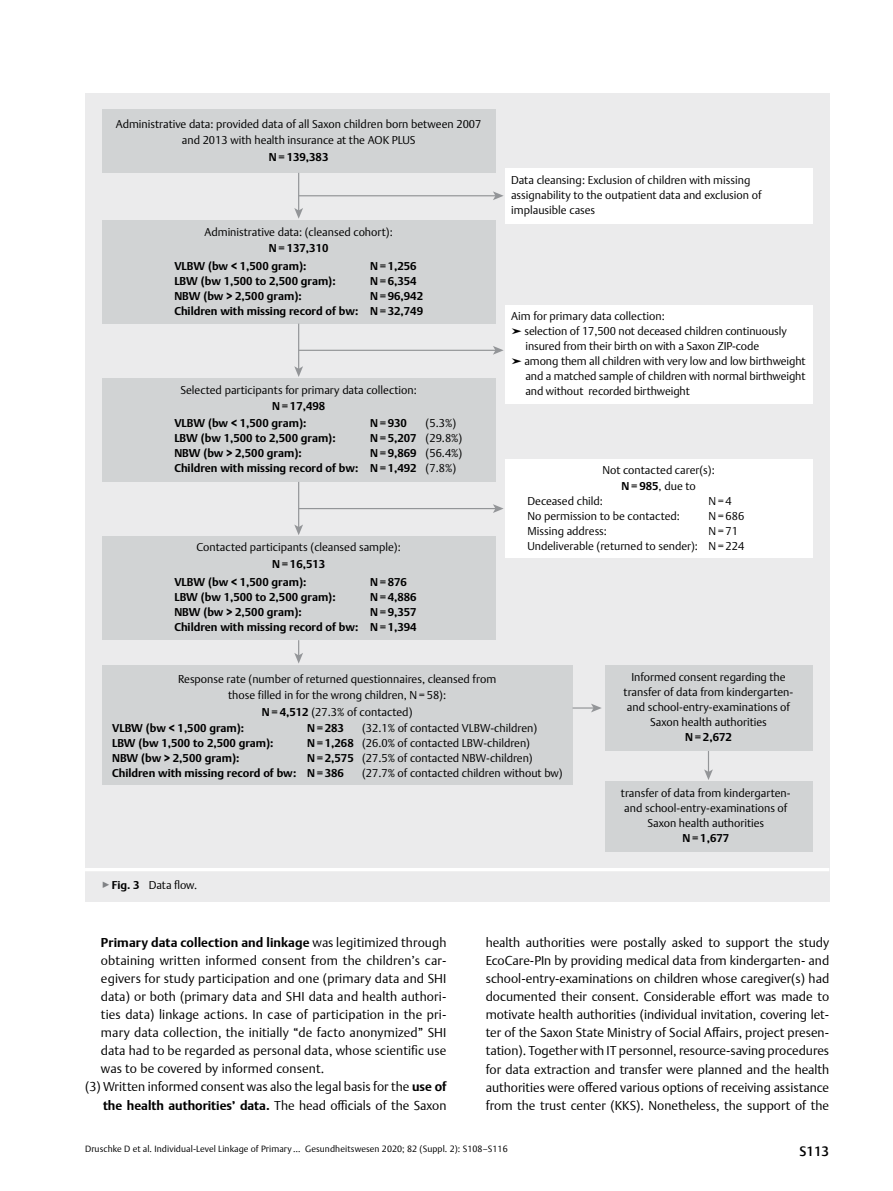
<style>
.page{position:relative;width:893px;height:1191px;background:#fff}
.page>*{position:absolute;margin:0;border:0;box-sizing:border-box;transform-origin:0 0}
.t1{font:500 13.5px "Thieme Argo 2011";color:#000}
.t2{font:300 12.75px/18px "Thieme Argo 2011";letter-spacing:.01em;color:#000;text-align:justify}
.t3{font:700 12.75px "Thieme Argo 2011";letter-spacing:.005em;color:#000}
.t4{font:300 11.25px/15px "Thieme Argo 2011";color:#000;text-align:center}
.t5{font:700 11.25px/15px "Thieme Argo 2011";color:#000}
.t6{font:300 9px "Thieme Argo 2011";letter-spacing:.01em;color:#000}
.s1{font-weight:700}
.s2{color:#808285}
.s3{font-weight:300}
</style>
<div class="page">
<div style="left:85px;top:867px;width:744px;height:35px;background:#ebebec"></div>
<hr style="left:85px;top:868px;width:744px;height:3px;background:#fff">
<div style="left:85px;top:94px;width:744px;height:773px;background:#ebebec"></div>
<div style="left:505px;top:168px;width:307px;height:56px;background:#fff"></div>
<div style="left:505px;top:305px;width:307px;height:98px;background:#fff"></div>
<div style="left:505px;top:459px;width:307px;height:99px;background:#fff"></div>
<div style="left:102px;top:109px;width:393px;height:64px;background:#d1d3d4"></div>
<div style="left:102px;top:220px;width:393px;height:104px;background:#d1d3d4"></div>
<div style="left:102px;top:378px;width:393px;height:104px;background:#d1d3d4"></div>
<div style="left:102px;top:537px;width:393px;height:103px;background:#d1d3d4"></div>
<div style="left:102px;top:665px;width:470px;height:120px;background:#d1d3d4"></div>
<div style="left:605px;top:665px;width:207px;height:86px;background:#d1d3d4"></div>
<div style="left:605px;top:781px;width:207px;height:70px;background:#d1d3d4"></div>
<hr style="left:298px;top:173px;width:1px;height:38px;background:#939598">
<svg style="left:294px;top:208px;width:9px;height:11px"></svg>
<hr style="left:299px;top:195px;width:197px;height:1px;background:#939598">
<svg style="left:493px;top:191px;width:11px;height:9px"></svg>
<hr style="left:298px;top:324px;width:1px;height:45px;background:#939598">
<svg style="left:294px;top:366px;width:9px;height:11px"></svg>
<hr style="left:299px;top:350px;width:197px;height:1px;background:#939598">
<svg style="left:493px;top:346px;width:11px;height:9px"></svg>
<hr style="left:298px;top:482px;width:1px;height:45px;background:#939598">
<svg style="left:294px;top:524px;width:9px;height:11px"></svg>
<svg style="left:294px;top:640px;width:9px;height:23px"></svg>
<hr style="left:299px;top:508px;width:197px;height:1px;background:#939598">
<svg style="left:493px;top:504px;width:11px;height:9px"></svg>
<svg style="left:573px;top:703px;width:29px;height:9px"></svg>
<svg style="left:704px;top:751px;width:9px;height:29px"></svg>
<p class="t4" style="left:116px;top:115px;width:367px;line-height:16.5px">Administrative data: provided data of all Saxon children born between 2007 and 2013 with health insurance at the AOK PLUS</p>
<p class="t5" style="left:269px;top:149px;width:61px">N = 139,383</p>
<p class="t4" style="left:205px;top:224px;width:190px">Administrative data: (cleansed cohort):</p>
<p class="t5" style="left:269px;top:240px;width:61px">N = 137,310</p>
<p class="t5" style="left:174px;top:258px;width:186px">VLBW (bw &lt; 1,500 gram):<br>LBW (bw 1,500 to 2,500 gram):<br>NBW (bw &gt; 2,500 gram):<br>Children with missing record of bw:</p>
<p class="t5" style="left:370px;top:258px;width:55px">N = 1,256<br>N = 6,354<br>N = 96,942<br>N = 32,749</p>
<p class="t4" style="left:180px;top:382px;width:238px">Selected participants for primary data collection:</p>
<p class="t5" style="left:272px;top:399px;width:55px">N = 17,498</p>
<p class="t5" style="left:174px;top:415px;width:186px">VLBW (bw &lt; 1,500 gram):<br>LBW (bw 1,500 to 2,500 gram):<br>NBW (bw &gt; 2,500 gram):<br>Children with missing record of bw:</p>
<p class="t5" style="left:370px;top:415px;width:48px">N = 930<br>N = 5,207<br>N = 9,869<br>N = 1,492</p>
<p class="t4" style="left:426px;top:415px;width:38px;text-align:left">(5.3%) (29.8%) (56.4%) (7.8%)</p>
<p class="t4" style="left:196px;top:539px;width:206px">Contacted participants (cleansed sample):</p>
<p class="t5" style="left:272px;top:556px;width:55px">N = 16,513</p>
<p class="t5" style="left:174px;top:574px;width:186px">VLBW (bw &lt; 1,500 gram):<br>LBW (bw 1,500 to 2,500 gram):<br>NBW (bw &gt; 2,500 gram):<br>Children with missing record of bw:</p>
<p class="t5" style="left:370px;top:574px;width:48px">N = 876<br>N = 4,886<br>N = 9,357<br>N = 1,394</p>
<p class="t4" style="left:511px;top:172px;width:252px;text-align:left">Data cleansing: Exclusion of children with missing assignability to the outpatient data and exclusion of implausible cases</p>
<p class="t4" style="left:511px;top:308px;width:155px">Aim for primary data collection:</p>
<p class="t4" style="left:511px;top:323px;width:277px">➤ selection of 17,500 not deceased children continuously</p>
<p class="t4" style="left:525px;top:338px;width:235px">insured from their birth on with a Saxon ZIP-code</p>
<p class="t4" style="left:511px;top:353px;width:296px">➤ among them all children with very low and low birthweight</p>
<p class="t4" style="left:525px;top:368px;width:281px">and a matched sample of children with normal birthweight</p>
<p class="t4" style="left:525px;top:383px;width:166px">and without recorded birthweight</p>
<p class="t4" style="left:603px;top:461px;width:114px;line-height:16.5px">Not contacted carer(s):<br><span class="s1">N = 985</span>, due to</p>
<p class="t4" style="left:527px;top:493px;width:172px;text-align:left">Deceased child:<br>No permission to be contacted:<br>Missing address:<br>Undeliverable (returned to sender):</p>
<p class="t4" style="left:708px;top:493px;width:37px;text-align:left">N = 4<br>N = 686<br>N = 71<br>N = 224</p>
<p class="t4" style="left:178px;top:670px;width:320px;line-height:16.5px">Response rate (number of returned questionnaires, cleansed from those filled in for the wrong children, N =58):<br><span class="s1">N = 4,512</span> (27.3% of contacted)</p>
<p class="t5" style="left:112px;top:720px;width:186px">VLBW (bw &lt; 1,500 gram):<br>LBW (bw 1,500 to 2,500 gram):<br>NBW (bw &gt; 2,500 gram):<br>Children with missing record of bw:</p>
<p class="t5" style="left:307px;top:720px;width:48px">N = 283<br>N = 1,268<br>N = 2,575<br>N = 386</p>
<p class="t4" style="left:362px;top:720px;width:202px;text-align:left">(32.1% of contacted VLBW-children) (26.0% of contacted LBW-children) (27.5% of contacted NBW-children) (27.7% of contacted children without bw)</p>
<p class="t4" style="left:102px;top:877px;width:97px"><span class="s2">▶</span><span class="s1">Fig. 3</span> Data flow.</p>
<p class="t4" style="left:624px;top:669px;width:171px">Informed consent regarding the transfer of data from kindergarten&shy;and school-entry-examinations of<br>Saxon health authorities</p>
<p class="t5" style="left:685px;top:729px;width:48px">N = 2,672</p>
<p class="t4" style="left:621px;top:785px;width:171px">transfer of data from kindergarten&shy;and school-entry-examinations of<br>Saxon health authorities</p>
<p class="t5" style="left:682px;top:830px;width:48px">N = 1,677</p>
<p class="t3" style="left:101px;top:934px;width:347px">Primary data collection and linkage <span class="s3">was legitimized through</span></p>
<p class="t2" style="left:101px;top:951px;width:347px">obtaining written informed consent from the children’s car-</p>
<p class="t2" style="left:101px;top:969px;width:347px">egivers for study participation and one (primary data and SHI</p>
<p class="t2" style="left:101px;top:987px;width:347px">data) or both (primary data and SHI data and health authori-</p>
<p class="t2" style="left:101px;top:1005px;width:347px">ties data) linkage actions. In case of participation in the pri-</p>
<p class="t2" style="left:101px;top:1023px;width:347px">mary data collection, the initially “de facto anonymized” SHI</p>
<p class="t2" style="left:101px;top:1041px;width:347px">data had to be regarded as personal data, whose scientific use</p>
<p class="t2" style="left:101px;top:1059px;width:225px">was to be covered by informed consent.</p>
<p class="t2" style="left:85px;top:1077px;width:363px">(3) Written informed consent was also the legal basis for the <span class="s1">use of</span></p>
<p class="t3" style="left:103px;top:1096px;width:345px">the health authorities’ data. <span class="s3">The head officials of the Saxon</span></p>
<p class="t2" style="left:486px;top:933px;width:345px">health authorities were postally asked to support the study EcoCare-PIn by providing medical data from kindergarten- and school-entry-examinations on children whose caregiver(s) had documented their consent. Considerable effort was made to motivate health authorities (individual invitation, covering let&shy;ter of the Saxon State Ministry of Social Affairs, project presen&shy;tation). Together with IT personnel, resource-saving procedures for data extraction and transfer were planned and the health authorities were offered various options of receiving assistance from the trust center (KKS). Nonetheless, the support of the</p>
<p class="t6" style="left:85px;top:1143px;width:424px">Druschke D et al. Individual-Level Linkage of Primary … Gesundheitswesen 2020; 82 (Suppl. 2): S108–S116</p>
<p class="t1" style="left:799px;top:1142px;width:31px">S113</p>
</div>
